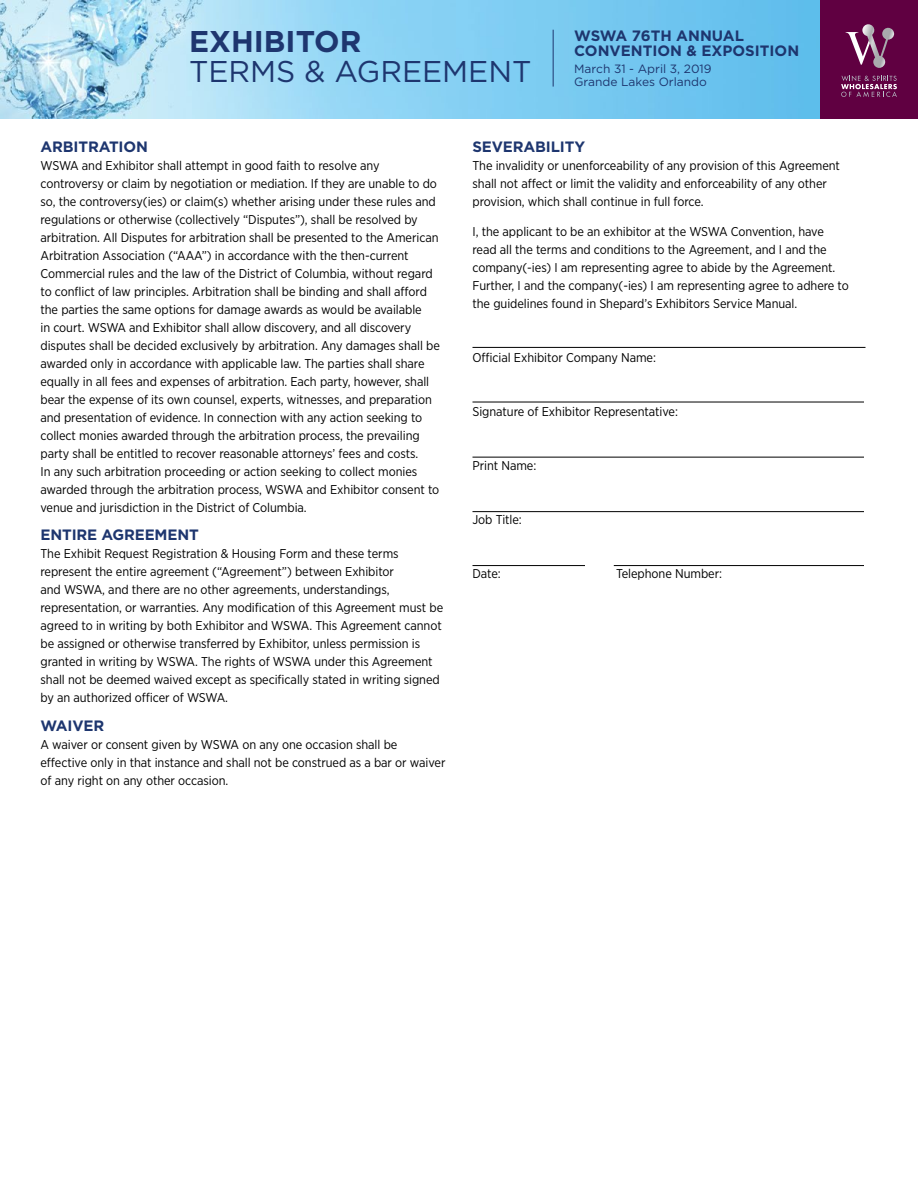
<style>
.page{position:relative;width:918px;height:1188px;background:#fff}
.page>*{position:absolute;margin:0;border:0;box-sizing:border-box;transform-origin:0 0}
.t1{font:30px "Gotham";color:#1e366f}
.t2{font:700 30px "Gotham";color:#1e366f}
.t3{font:700 15px/15px "Gotham";letter-spacing:-.01em;color:#1e366f}
.t4{font:12.75px/18px "Gotham Narrow";letter-spacing:-.005em;color:#000}
.t5{font:12px/13.5px "Gotham";color:#1e366f}
</style>
<div class="page">
<img style="left:0;top:0;width:821px;height:118px">
<div style="left:821px;top:0;width:97px;height:118px;background:#600041"></div>
<svg style="left:846px;top:24px;width:48px;height:44px"></svg>
<svg style="left:841px;top:76px;width:56px;height:21px"></svg>
<hr style="left:553px;top:30px;width:1px;height:57px;background:#1e366f">
<hr style="left:472px;top:402px;width:392px;height:1px;background:#000">
<hr style="left:472px;top:457px;width:392px;height:1px;background:#000">
<hr style="left:472px;top:565px;width:113px;height:1px;background:#000">
<hr style="left:614px;top:565px;width:250px;height:1px;background:#000">
<hr style="left:472px;top:347px;width:394px;height:1px;background:#000">
<hr style="left:472px;top:511px;width:392px;height:1px;background:#000">
<h1 class="t2" style="left:189px;top:24px;width:174px">EXHIBITOR</h1>
<h1 class="t1" style="left:189px;top:55px;width:344px">TERMS &amp; AGREEMENT</h1>
<p class="t3" style="left:574px;top:28px;width:227px">WSWA 76TH ANNUAL<br>CONVENTION &amp; EXPOSITION</p>
<p class="t5" style="left:574px;top:61px;width:139px">March 31 - April 3, 2019<br>Grande Lakes Orlando</p>
<p class="t3" style="left:40px;top:139px;width:109px">ARBITRATION</p>
<p class="t4" style="left:40px;top:156px;width:401px">WSWA and Exhibitor shall attempt in good faith to resolve any controversy or claim by negotiation or mediation. If they are unable to do so, the controversy(ies) or claim(s) whether arising under these rules and regulations or otherwise (collectively “Disputes”), shall be resolved by arbitration. All Disputes for arbitration shall be presented to the American Arbitration Association (“AAA”) in accordance with the then-current Commercial rules and the law of the District of Columbia, without regard to conflict of law principles. Arbitration shall be binding and shall afford the parties the same options for damage awards as would be available<br>in court. WSWA and Exhibitor shall allow discovery, and all discovery disputes shall be decided exclusively by arbitration. Any damages shall be awarded only in accordance with applicable law. The parties shall share equally in all fees and expenses of arbitration. Each party, however, shall bear the expense of its own counsel, experts, witnesses, and preparation and presentation of evidence. In connection with any action seeking to collect monies awarded through the arbitration process, the prevailing party shall be entitled to recover reasonable attorneys’ fees and costs.<br>In any such arbitration proceeding or action seeking to collect monies awarded through the arbitration process, WSWA and Exhibitor consent to venue and jurisdiction in the District of Columbia.</p>
<p class="t3" style="left:40px;top:527px;width:160px">ENTIRE AGREEMENT</p>
<p class="t4" style="left:40px;top:544px;width:404px">The Exhibit Request Registration &amp; Housing Form and these terms represent the entire agreement (“Agreement”) between Exhibitor<br>and WSWA, and there are no other agreements, understandings, representation, or warranties. Any modification of this Agreement must be agreed to in writing by both Exhibitor and WSWA. This Agreement cannot be assigned or otherwise transferred by Exhibitor, unless permission is granted in writing by WSWA. The rights of WSWA under this Agreement shall not be deemed waived except as specifically stated in writing signed by an authorized officer of WSWA.</p>
<p class="t3" style="left:40px;top:718px;width:65px">WAIVER</p>
<p class="t4" style="left:40px;top:735px;width:407px">A waiver or consent given by WSWA on any one occasion shall be effective only in that instance and shall not be construed as a bar or waiver of any right on any other occasion.</p>
<p class="t3" style="left:472px;top:139px;width:114px">SEVERABILITY</p>
<p class="t4" style="left:472px;top:156px;width:369px">The invalidity or unenforceability of any provision of this Agreement shall not affect or limit the validity and enforceability of any other provision, which shall continue in full force.</p>
<p class="t4" style="left:472px;top:222px;width:378px">I, the applicant to be an exhibitor at the WSWA Convention, have read all the terms and conditions to the Agreement, and I and the company(-ies) I am representing agree to abide by the Agreement.<br>Further, I and the company(-ies) I am representing agree to adhere to the guidelines found in Shepard’s Exhibitors Service Manual.</p>
<p class="t4" style="left:472px;top:348px;width:185px">Official Exhibitor Company Name:</p>
<p class="t4" style="left:472px;top:402px;width:207px">Signature of Exhibitor Representative:</p>
<p class="t4" style="left:472px;top:456px;width:65px">Print Name:</p>
<p class="t4" style="left:472px;top:510px;width:51px">Job Title:</p>
<p class="t4" style="left:472px;top:564px;width:30px">Date:</p>
<p class="t4" style="left:616px;top:564px;width:107px">Telephone Number:</p>
</div>
